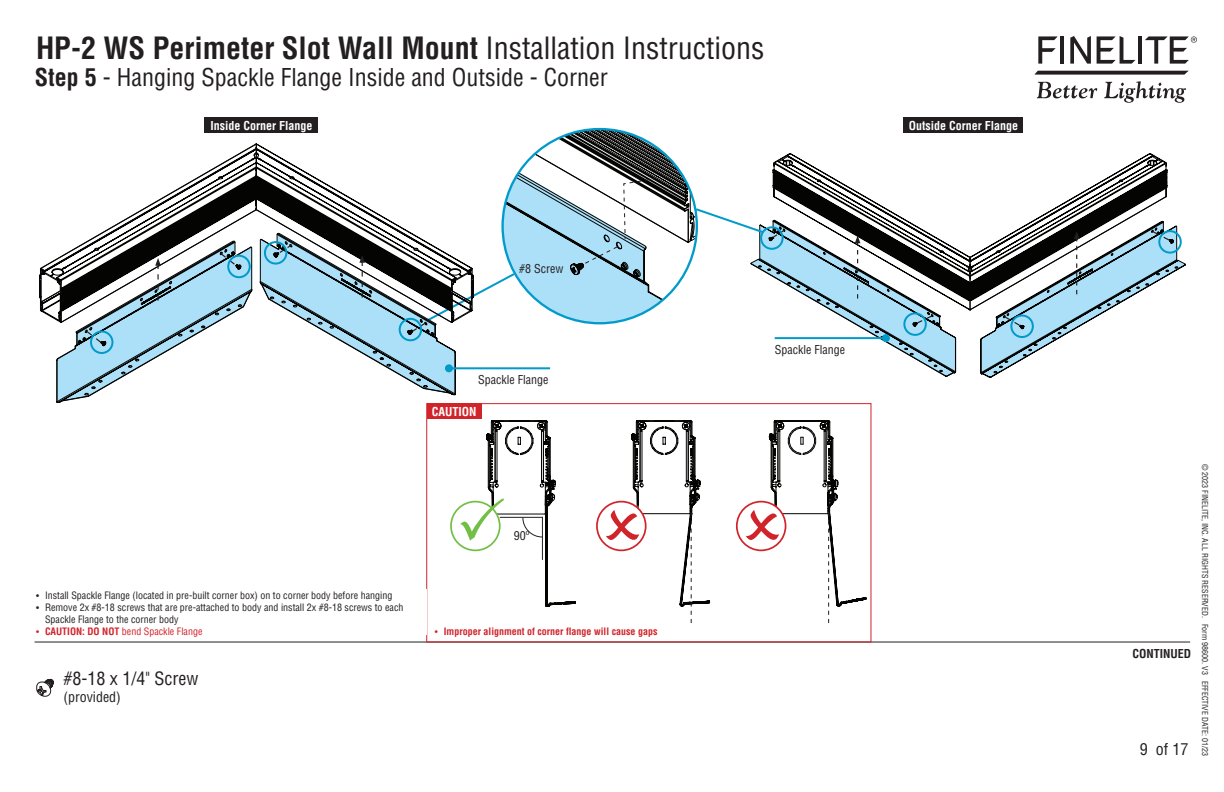
<style>
.page{position:relative;width:1224px;height:792px;background:#fff}
.page>*{position:absolute;margin:0;border:0;box-sizing:border-box;transform-origin:0 0}
.t1{font:700 condensed 30px "Helvetica";color:#231f20}
.t2{font:condensed 24px "Helvetica";color:#231f20}
.t3{font:condensed 18px "Helvetica";color:#231f20}
.t4{font:condensed 16px "Helvetica";color:#231f20}
.t5{font:condensed 14px "Helvetica";color:#231f20}
.t6{font:700 condensed 12px "Helvetica";color:#fff}
.t7{font:condensed 12px "Helvetica";color:#231f20}
.t8{font:700 condensed 12px "Helvetica";color:#231f20}
.t9{font:condensed 10px/12px "Helvetica";color:#231f20}
.t10{font:700 condensed 10px "Helvetica";color:#d1232a}
.t11{font:condensed 10px "Helvetica";color:#d1232a}
.t12{font:condensed 8px "Helvetica";color:#231f20}
.s1{font-weight:400}
.s2{font-weight:700}
.s3{font-size:9px}
.s4{font-weight:400;font-size:9px}
</style>
<div class="page">
<svg style="left:956px;top:248px;width:14px;height:115px"></svg>
<hr style="left:35px;top:642px;width:1155px;height:1px;background:#231f20">
<svg style="left:39px;top:129px;width:917px;height:273px"></svg>
<svg style="left:970px;top:153px;width:216px;height:224px"></svg>
<div style="left:204px;top:118px;width:114px;height:15px;background:#231f20"></div>
<div style="left:903px;top:118px;width:120px;height:15px;background:#231f20"></div>
<div style="left:427px;top:404px;width:55px;height:15px;background:#d1232a"></div>
<div style="left:426px;top:403px;width:445px;height:239px;border:1px solid #d1232a"></div>
<svg style="left:36px;top:678px;width:18px;height:19px"></svg>
<hr style="left:449px;top:367px;width:101px;height:2px;background:#009bca">
<div style="left:445px;top:364px;width:8px;height:8px;background:#009bca;border-radius:50%"></div>
<hr style="left:775px;top:337px;width:111px;height:2px;background:#009bca">
<div style="left:882px;top:334px;width:8px;height:8px;background:#009bca;border-radius:50%"></div>
<svg style="left:1034px;top:71px;width:155px;height:4px"></svg>
<svg style="left:1038px;top:36px;width:20px;height:28px"></svg>
<hr style="left:1060px;top:36px;width:4px;height:28px;background:#231f20">
<svg style="left:1070px;top:36px;width:21px;height:28px"></svg>
<svg style="left:1097px;top:36px;width:38px;height:28px"></svg>
<hr style="left:1138px;top:36px;width:4px;height:28px;background:#231f20">
<svg style="left:1145px;top:36px;width:52px;height:28px"></svg>
<svg style="left:1037px;top:82px;width:60px;height:16px"></svg>
<svg style="left:1104px;top:81px;width:82px;height:22px"></svg>
<svg style="left:460px;top:420px;width:115px;height:187px"></svg>
<svg style="left:606px;top:420px;width:260px;height:203px"></svg>
<h1 class="t1" style="left:36px;top:29px;width:730px">HP-2 WS Perimeter Slot Wall Mount <span class="s1">Installation Instructions</span></h1>
<p class="t2" style="left:35px;top:62px;width:575px"><span class="s2">Step 5</span> - Hanging Spackle Flange Inside and Outside - Corner</p>
<p class="t6" style="left:210px;top:118px;width:103px">Inside Corner Flange</p>
<p class="t6" style="left:909px;top:118px;width:111px">Outside Corner Flange</p>
<p class="t7" style="left:519px;top:261px;width:46px">#8 Screw</p>
<p class="t7" style="left:478px;top:372px;width:72px">Spackle Flange</p>
<p class="t6" style="left:432px;top:404px;width:46px">CAUTION</p>
<p class="t9" style="left:36px;top:589px;width:358px"><span class="s3">•</span> Install Spackle Flange (located in pre-built corner box) on to corner body before hanging</p>
<p class="t9" style="left:45px;top:601px;width:360px;text-indent:-9px"><span class="s3">•</span> Remove 2x #8-18 screws that are pre-attached to body and install 2x #8-18 screws to each<br>Spackle Flange to the corner body</p>
<p class="t11" style="left:36px;top:625px;width:168px"><span class="s3">•</span> <span class="s2">CAUTION: DO NOT</span> bend Spackle Flange</p>
<p class="t3" style="left:63px;top:667px;width:136px">#8-18 x 1/4" Screw</p>
<p class="t5" style="left:63px;top:688px;width:59px">(provided)</p>
<p class="t7" style="left:514px;top:528px;width:17px">90º</p>
<p class="t10" style="left:435px;top:625px;width:224px"><span class="s4">•</span> Improper alignment of corner flange will cause gaps</p>
<p class="t7" style="left:775px;top:342px;width:72px">Spackle Flange</p>
<p class="t8" style="left:1133px;top:647px;width:60px">CONTINUED</p>
<h3 class="t4" style="left:1140px;top:739px;width:50px">9 of 17</h3>
<p class="t12" style="left:1210px;top:464px;width:294px;rotate:90deg">© 2023 FINELITE, INC. ALL RIGHTS RESERVED. Form 98600. V3 EFFECTIVE DATE: 01/23</p>
</div>
